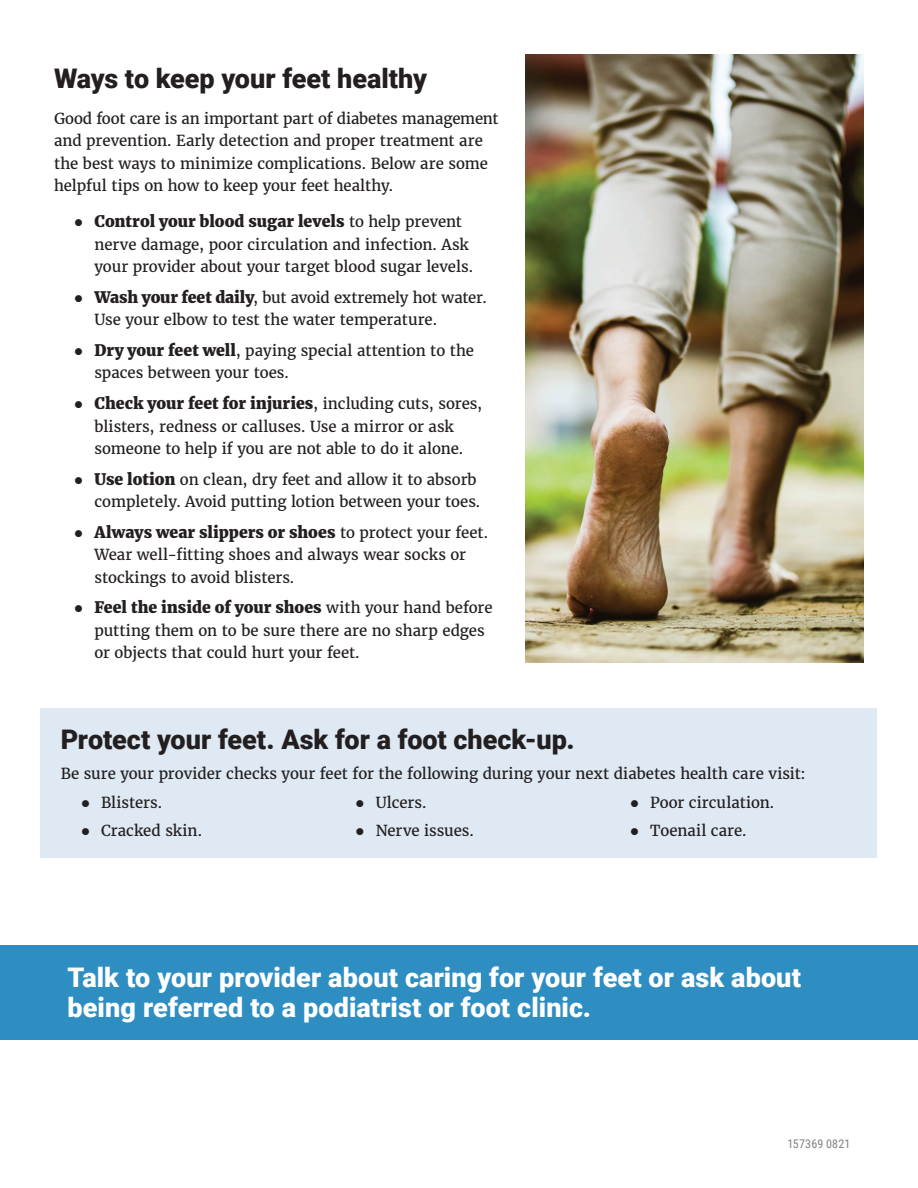
<style>
.page{position:relative;width:918px;height:1188px;background:#fff}
.page>*{position:absolute;margin:0;border:0;box-sizing:border-box;transform-origin:0 0}
.t1{font:900 27px/30px "Roboto";letter-spacing:.005em;color:#fff}
.t2{font:900 27px "Roboto";color:#231f20}
.t3{font:800 15.75px "Merriweather";color:#231f20}
.Body_Text{font:15px/22.5px "Merriweather";color:#231f20}
.ID_Number{font:12px "Roboto Condensed";letter-spacing:.015em;color:#808285}
.s1{font-weight:400;font-size:15px}
.s2{font-weight:800;font-size:15.75px}
</style>
<div class="page">
<img style="left:526px;top:55px;width:337px;height:607px">
<div style="left:40px;top:709px;width:838px;height:149px;background:#dee9f3"></div>
<div style="left:0;top:945px;width:918px;height:95px;background:#2e8ec2"></div>
<h2 class="t2" style="left:54px;top:59px;width:375px">Ways to keep your feet healthy</h2>
<p class="Body_Text" style="left:54px;top:107px;width:446px">Good foot care is an important part of diabetes management and prevention. Early detection and proper treatment are the best ways to minimize complications. Below are some helpful tips on how to keep your feet healthy.</p>
<p class="t3" style="left:94px;top:212px;width:369px">Control your blood sugar levels <span class="s1">to help prevent</span></p>
<p class="Body_Text" style="left:94px;top:233px;width:380px">nerve damage, poor circulation and infection. Ask your provider about your target blood sugar levels.</p>
<p class="Body_Text" style="left:94px;top:286px;width:394px"><span class="s2">Wash your feet daily</span>, but avoid extremely hot water.<br>Use your elbow to test the water temperature.</p>
<p class="Body_Text" style="left:94px;top:339px;width:381px"><span class="s2">Dry your feet well</span>, paying special attention to the spaces between your toes.</p>
<p class="t3" style="left:94px;top:394px;width:389px">Check your feet for injuries<span class="s1">, including cuts, sores,</span></p>
<p class="Body_Text" style="left:94px;top:415px;width:370px">blisters, redness or calluses. Use a mirror or ask someone to help if you are not able to do it alone.</p>
<p class="Body_Text" style="left:94px;top:468px;width:387px"><span class="s2">Use lotion</span> on clean, dry feet and allow it to absorb completely. Avoid putting lotion between your toes.</p>
<p class="t3" style="left:94px;top:522px;width:395px">Always wear slippers or shoes <span class="s1">to protect your feet.</span></p>
<p class="Body_Text" style="left:94px;top:543px;width:373px">Wear well-fitting shoes and always wear socks or stockings to avoid blisters.</p>
<p class="t3" style="left:94px;top:598px;width:400px">Feel the inside of your shoes <span class="s1">with your hand before</span></p>
<p class="Body_Text" style="left:94px;top:619px;width:392px">putting them on to be sure there are no sharp edges or objects that could hurt your feet.</p>
<h2 class="t2" style="left:61px;top:721px;width:516px">Protect your feet. Ask for a foot check-up.</h2>
<p class="Body_Text" style="left:61px;top:762px;width:747px">Be sure your provider checks your feet for the following during your next diabetes health care visit:</p>
<p class="Body_Text" style="left:101px;top:791px;width:62px">Blisters.</p>
<p class="Body_Text" style="left:101px;top:819px;width:102px">Cracked skin.</p>
<p class="Body_Text" style="left:376px;top:791px;width:52px">Ulcers.</p>
<p class="Body_Text" style="left:376px;top:819px;width:100px">Nerve issues.</p>
<p class="Body_Text" style="left:650px;top:791px;width:125px">Poor circulation.</p>
<p class="Body_Text" style="left:650px;top:819px;width:98px">Toenail care.</p>
<h2 class="t1" style="left:68px;top:962px;width:735px">Talk to your provider about caring for your feet or ask about being referred to a podiatrist or foot clinic.</h2>
<p class="ID_Number" style="left:787px;top:1135px;width:65px">157369 0821</p>
</div>
